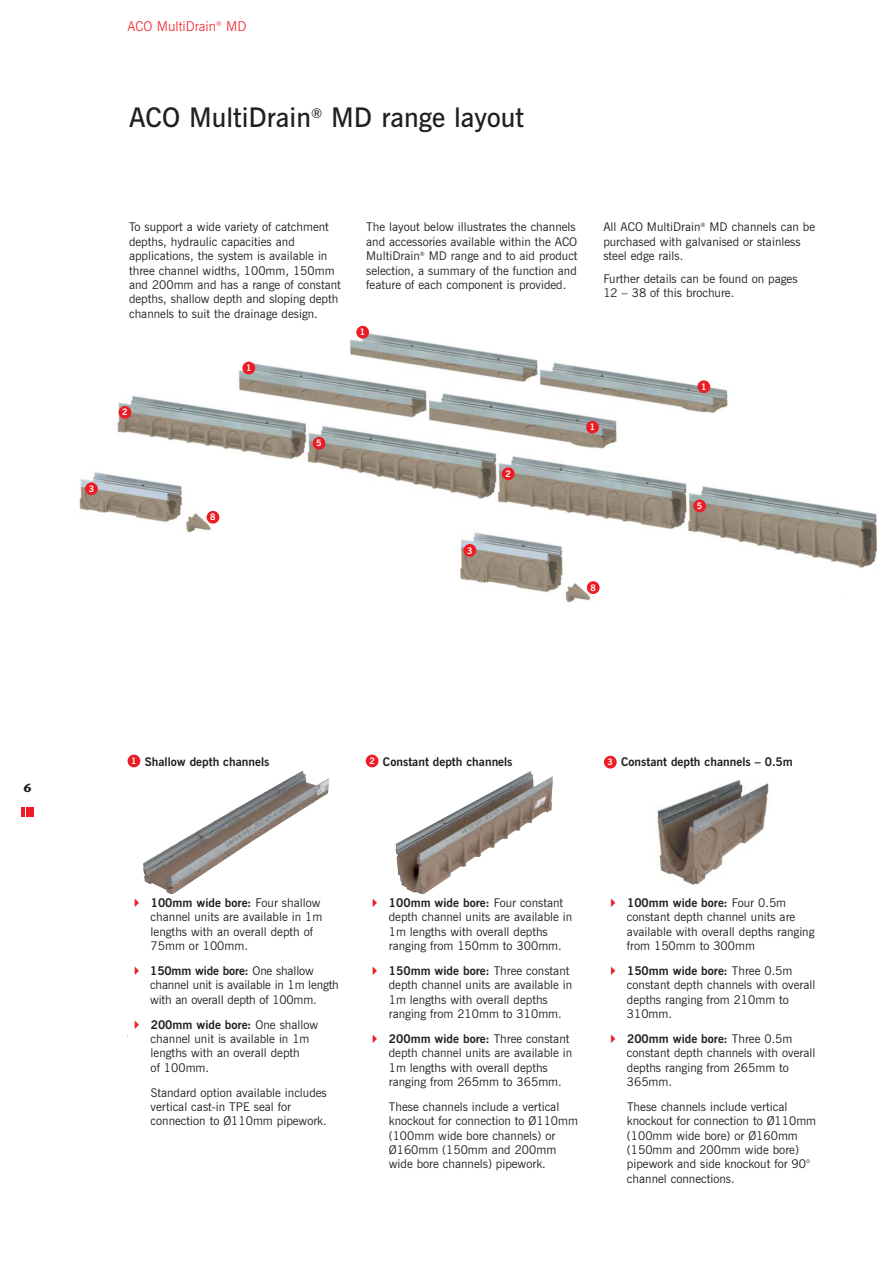
<style>
.page{position:relative;width:893px;height:1263px;background:#fff}
.page>*{position:absolute;margin:0;border:0;box-sizing:border-box;transform-origin:0 0}
.t1{font:600 27px "News Gothic BT";color:#231f20}
.t2{font:300 13.5px "News Gothic BT";color:#ed1c24}
.t3{font:12px/14.2px "News Gothic BT";color:#231f20}
.t4{font:700 12px "News Gothic BT";color:#231f20}
.t5{font:700 12px "Stone Sans";color:#231f20}
.t6{font:700 9px "News Gothic BT";color:#fff}
.s1{color:#ed1c24}
.s2{font-weight:700}
.s3{color:#fff}
</style>
<div class="page">
<hr style="left:21px;top:807px;width:4px;height:10px;background:#ed1c24">
<svg style="left:26px;top:807px;width:3px;height:10px"></svg>
<hr style="left:30px;top:807px;width:4px;height:10px;background:#ed1c24">
<img style="left:655px;top:780px;width:114px;height:105px">
<div style="left:604px;top:756px;width:13px;height:13px;background:#ed1c24;border-radius:50%"></div>
<img style="left:79px;top:325px;width:798px;height:278px">
<img style="left:143px;top:771px;width:186px;height:123px">
<svg style="left:396px;top:771px;width:157px;height:123px"></svg>
<img style="left:395px;top:805px;width:72px;height:50px">
<div style="left:128px;top:755px;width:12px;height:12px;background:#ed1c24;border-radius:50%"></div>
<div style="left:356px;top:326px;width:13px;height:13px;background:#ed1c24;border-radius:50%"></div>
<div style="left:242px;top:362px;width:13px;height:12px;background:#ed1c24;border-radius:50%"></div>
<div style="left:586px;top:421px;width:13px;height:13px;background:#ed1c24;border-radius:50%"></div>
<div style="left:697px;top:380px;width:13px;height:13px;background:#ed1c24;border-radius:50%"></div>
<div style="left:366px;top:755px;width:12px;height:12px;background:#ed1c24;border-radius:50%"></div>
<div style="left:119px;top:406px;width:12px;height:13px;background:#ed1c24;border-radius:50%"></div>
<div style="left:502px;top:467px;width:13px;height:13px;background:#ed1c24;border-radius:50%"></div>
<div style="left:313px;top:437px;width:12px;height:13px;background:#ed1c24;border-radius:50%"></div>
<div style="left:693px;top:500px;width:13px;height:12px;background:#ed1c24;border-radius:50%"></div>
<div style="left:85px;top:482px;width:13px;height:13px;background:#ed1c24;border-radius:50%"></div>
<div style="left:463px;top:544px;width:13px;height:13px;background:#ed1c24;border-radius:50%"></div>
<div style="left:207px;top:511px;width:12px;height:13px;background:#ed1c24;border-radius:50%"></div>
<div style="left:587px;top:581px;width:12px;height:13px;background:#ed1c24;border-radius:50%"></div>
<p class="t2" style="left:128px;top:21px;width:120px">ACO MultiDrain<sup>®</sup> MD</p>
<h1 class="t1" style="left:129px;top:108px;width:396px">ACO MultiDrain<sup>®</sup> MD range layout</h1>
<p class="t6" style="left:89px;top:485px;width:7px">3</p>
<p class="t3" style="left:129px;top:221px;width:213px">To support a wide variety of catchment depths, hydraulic capacities and applications, the system is available in three channel widths, 100mm, 150mm and 200mm and has a range of constant depths, shallow depth and sloping depth channels to suit the drainage design.</p>
<p class="t3" style="left:366px;top:221px;width:213px">The layout below illustrates the channels and accessories available within the ACO MultiDrain<sup>®</sup> MD range and to aid product selection, a summary of the function and feature of each component is provided.</p>
<p class="t3" style="left:603px;top:221px;width:213px">All ACO MultiDrain<sup>®</sup> MD channels can be purchased with galvanised or stainless steel edge rails.</p>
<p class="t3" style="left:603px;top:273px;width:196px">Further details can be found on pages<br>12 – 38 of this brochure.</p>
<p class="t6" style="left:122px;top:409px;width:7px">2</p>
<p class="t6" style="left:246px;top:365px;width:7px">1</p>
<p class="t6" style="left:210px;top:514px;width:7px">8</p>
<p class="t6" style="left:360px;top:329px;width:7px">1</p>
<p class="t6" style="left:316px;top:440px;width:7px">5</p>
<p class="t6" style="left:467px;top:547px;width:7px">3</p>
<p class="t6" style="left:505px;top:470px;width:7px">2</p>
<p class="t6" style="left:590px;top:424px;width:7px">1</p>
<p class="t6" style="left:590px;top:584px;width:7px">8</p>
<p class="t6" style="left:701px;top:383px;width:7px">1</p>
<p class="t6" style="left:697px;top:503px;width:7px">5</p>
<p class="t5" style="left:24px;top:782px;width:9px">6</p>
<p class="t6" style="left:131px;top:758px;width:7px">1</p>
<p class="t4" style="left:383px;top:757px;width:131px">Constant depth channels</p>
<p class="t4" style="left:145px;top:757px;width:126px">Shallow depth channels</p>
<p class="t6" style="left:607px;top:759px;width:7px">3</p>
<p class="t6" style="left:369px;top:758px;width:7px">2</p>
<p class="t4" style="left:621px;top:757px;width:173px">Constant depth channels – 0.5m</p>
<p class="t3" style="left:151px;top:897px;width:173px;text-indent:-21px"><span class="s1">✔</span> <span class="s2">100mm wide bore:</span> Four shallow channel units are available in 1m lengths with an overall depth of<br>75mm or 100mm.</p>
<p class="t3" style="left:150px;top:965px;width:190px;text-indent:-20px"><span class="s1">✔</span> <span class="s2">150mm wide bore:</span> One shallow channel unit is available in 1m length with an overall depth of 100mm.</p>
<p class="t3" style="left:151px;top:1018px;width:169px;text-indent:-21px"><span class="s1">✔</span> <span class="s2">200mm wide bore:</span> One shallow channel unit is available in 1m lengths with an overall depth<br>of 100mm.</p>
<p class="t3" style="left:151px;top:1086px;width:178px;text-indent:-21px"><span class="s3">✔</span> Standard option available includes vertical cast-in TPE seal for connection to Ø110mm pipework.</p>
<p class="t3" style="left:389px;top:897px;width:185px;text-indent:-21px"><span class="s1">✔</span> <span class="s2">100mm wide bore:</span> Four constant depth channel units are available in<br>1m lengths with overall depths ranging from 150mm to 300mm.</p>
<p class="t3" style="left:389px;top:965px;width:185px;text-indent:-21px"><span class="s1">✔</span> <span class="s2">150mm wide bore:</span> Three constant depth channel units are available in<br>1m lengths with overall depths ranging from 210mm to 310mm.</p>
<p class="t3" style="left:389px;top:1033px;width:185px;text-indent:-21px"><span class="s1">✔</span> <span class="s2">200mm wide bore:</span> Three constant depth channel units are available in<br>1m lengths with overall depths ranging from 265mm to 365mm.</p>
<p class="t3" style="left:389px;top:1101px;width:191px;text-indent:-21px"><span class="s3">✔</span> These channels include a vertical knockout for connection to Ø110mm (100mm wide bore channels) or<br>Ø160mm (150mm and 200mm wide bore channels) pipework.</p>
<p class="t3" style="left:627px;top:897px;width:189px;text-indent:-21px"><span class="s1">✔</span> <span class="s2">100mm wide bore:</span> Four 0.5m constant depth channel units are available with overall depths ranging from 150mm to 300mm</p>
<p class="t3" style="left:627px;top:965px;width:190px;text-indent:-21px"><span class="s1">✔</span> <span class="s2">150mm wide bore:</span> Three 0.5m constant depth channels with overall depths ranging from 210mm to<br>310mm.</p>
<p class="t3" style="left:627px;top:1033px;width:190px;text-indent:-21px"><span class="s1">✔</span> <span class="s2">200mm wide bore:</span> Three 0.5m constant depth channels with overall depths ranging from 265mm to<br>365mm.</p>
<p class="t3" style="left:627px;top:1101px;width:191px;text-indent:-21px"><span class="s3">✔</span> These channels include vertical knockout for connection to Ø110mm (100mm wide bore) or Ø160mm (150mm and 200mm wide bore) pipework and side knockout for 90° channel connections.</p>
</div>
